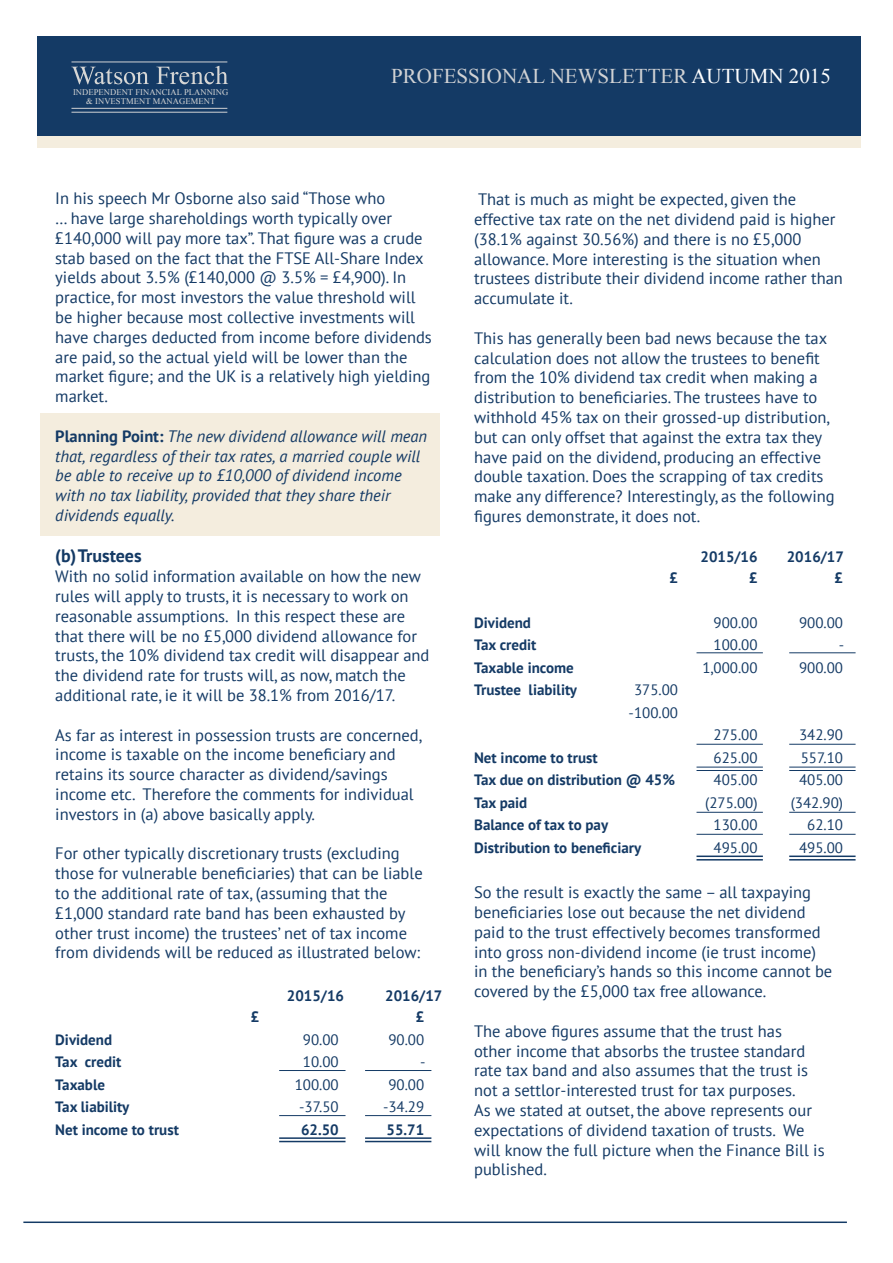
<style>
.page{position:relative;width:893px;height:1263px;background:#fff}
.page>*{position:absolute;margin:0;border:0;box-sizing:border-box;transform-origin:0 0}
.t1{font:21px "Times New Roman";color:#d1d2d4}
.t2{font:700 18px "PT Sans";color:#143a65}
.t3{font:16.5px/19.8px "PT Sans";color:#143a65}
.t4{font:italic 16.5px/19.8px "PT Sans";color:#143a65}
.t5{font:700 15px "PT Sans";color:#143a65}
.t6{font:15px/22.5px "PT Sans";color:#143a65;text-align:center}
.t7{font:8.55px/9.3px "Times New Roman";letter-spacing:.005em;color:#d6d6d5;text-align:center}
.s1{color:#fff}
.s2{font-weight:700;font-style:normal}
</style>
<div class="page">
<div style="left:40px;top:414px;width:400px;height:122px;background:#f4edde"></div>
<hr style="left:23px;top:1221px;width:824px;height:2px;background:#143a65">
<hr style="left:365px;top:1115px;width:66px;height:1px;background:#143a65">
<hr style="left:279px;top:1115px;width:66px;height:1px;background:#143a65">
<hr style="left:279px;top:1070px;width:66px;height:1px;background:#143a65">
<hr style="left:365px;top:1070px;width:66px;height:1px;background:#143a65">
<hr style="left:365px;top:1137px;width:66px;height:2px;background:#143a65">
<hr style="left:365px;top:1141px;width:66px;height:1px;background:#143a65">
<hr style="left:696px;top:652px;width:67px;height:1px;background:#143a65">
<hr style="left:789px;top:652px;width:67px;height:1px;background:#143a65">
<hr style="left:696px;top:744px;width:67px;height:1px;background:#143a65">
<hr style="left:696px;top:767px;width:67px;height:1px;background:#143a65">
<hr style="left:696px;top:770px;width:67px;height:1px;background:#143a65">
<hr style="left:696px;top:812px;width:67px;height:1px;background:#143a65">
<hr style="left:696px;top:834px;width:67px;height:1px;background:#143a65">
<hr style="left:696px;top:855px;width:67px;height:2px;background:#143a65">
<hr style="left:696px;top:859px;width:67px;height:1px;background:#143a65">
<hr style="left:789px;top:744px;width:67px;height:1px;background:#143a65">
<hr style="left:789px;top:767px;width:67px;height:1px;background:#143a65">
<hr style="left:789px;top:770px;width:67px;height:1px;background:#143a65">
<hr style="left:789px;top:812px;width:67px;height:1px;background:#143a65">
<hr style="left:789px;top:834px;width:67px;height:1px;background:#143a65">
<hr style="left:789px;top:855px;width:67px;height:2px;background:#143a65">
<hr style="left:789px;top:859px;width:67px;height:1px;background:#143a65">
<hr style="left:279px;top:1137px;width:66px;height:2px;background:#143a65">
<hr style="left:279px;top:1141px;width:66px;height:1px;background:#143a65">
<div style="left:37px;top:36px;width:824px;height:101px;background:#143a65"></div>
<div style="left:37px;top:137px;width:824px;height:11px;background:#f4edde"></div>
<svg style="left:71px;top:67px;width:78px;height:17px"></svg>
<svg style="left:156px;top:66px;width:72px;height:18px"></svg>
<hr style="left:71px;top:61px;width:156px;height:1px;background:#d1d2d4">
<hr style="left:71px;top:108px;width:156px;height:1px;background:#d1d2d4">
<hr style="left:71px;top:112px;width:156px;height:1px;background:#d1d2d4">
<p class="t7" style="left:73px;top:87px;width:157px">INDEPENDENT FINANCIAL PLANNING &amp; INVESTMENT MANAGEMENT</p>
<p class="t1" style="left:391px;top:61px;width:441px">PROFESSIONAL NEWSLETTER <span class="s1">AUTUMN 2015</span></p>
<p class="t3" style="left:55px;top:188px;width:378px">In his speech Mr Osborne also said “Those who<br>… have large shareholdings worth typically over £140,000 will pay more tax”. That figure was a crude stab based on the fact that the FTSE All-Share Index yields about 3.5% (£140,000 @ 3.5% = £4,900). In practice, for most investors the value threshold will be higher because most collective investments will have charges deducted from income before dividends are paid, so the actual yield will be lower than the market figure; and the UK is a relatively high yielding market.</p>
<p class="t4" style="left:55px;top:426px;width:373px"><span class="s2">Planning Point:</span> The new dividend allowance will mean that, regardless of their tax rates, a married couple will be able to receive up to £10,000 of dividend income with no tax liability, provided that they share their dividends equally.</p>
<p class="t2" style="left:55px;top:544px;width:88px">(b)Trustees</p>
<p class="t3" style="left:55px;top:566px;width:376px">With no solid information available on how the new rules will apply to trusts, it is necessary to work on reasonable assumptions. In this respect these are that there will be no £5,000 dividend allowance for trusts, the 10% dividend tax credit will disappear and the dividend rate for trusts will, as now, match the additional rate, ie it will be 38.1% from 2016/17.</p>
<p class="t3" style="left:55px;top:724px;width:368px">As far as interest in possession trusts are concerned, income is taxable on the income beneficiary and retains its source character as dividend/savings income etc. Therefore the comments for individual investors in (a) above basically apply.</p>
<p class="t3" style="left:55px;top:843px;width:369px">For other typically discretionary trusts (excluding those for vulnerable beneficiaries) that can be liable to the additional rate of tax, (assuming that the £1,000 standard rate band has been exhausted by other trust income) the trustees’ net of tax income from dividends will be reduced as illustrated below:</p>
<p class="t5" style="left:287px;top:986px;width:59px">2015/16</p>
<p class="t5" style="left:385px;top:986px;width:59px">2016/17</p>
<p class="t5" style="left:251px;top:1007px;width:10px">£</p>
<p class="t5" style="left:416px;top:1007px;width:10px">£</p>
<p class="t5" style="left:55px;top:1029px;width:58px">Dividend</p>
<p class="t6" style="left:303px;top:1028px;width:37px">90.00</p>
<p class="t6" style="left:388px;top:1028px;width:37px">90.00</p>
<p class="t5" style="left:55px;top:1052px;width:68px">Tax credit</p>
<p class="t6" style="left:303px;top:1050px;width:37px">10.00</p>
<p class="t6" style="left:420px;top:1050px;width:7px">-</p>
<p class="t5" style="left:55px;top:1074px;width:51px">Taxable</p>
<p class="t6" style="left:295px;top:1073px;width:46px">100.00</p>
<p class="t6" style="left:388px;top:1073px;width:37px">90.00</p>
<p class="t5" style="left:55px;top:1097px;width:76px">Tax liability</p>
<p class="t6" style="left:299px;top:1095px;width:41px">-37.50</p>
<p class="t6" style="left:383px;top:1095px;width:43px">-34.29</p>
<p class="t5" style="left:55px;top:1119px;width:125px">Net income to trust</p>
<p class="t5" style="left:301px;top:1119px;width:39px">62.50</p>
<p class="t5" style="left:387px;top:1119px;width:39px">55.71</p>
<p class="t3" style="left:474px;top:189px;width:370px">That is much as might be expected, given the effective tax rate on the net dividend paid is higher (38.1% against 30.56%) and there is no £5,000 allowance. More interesting is the situation when trustees distribute their dividend income rather than accumulate it.</p>
<p class="t3" style="left:474px;top:328px;width:362px">This has generally been bad news because the tax calculation does not allow the trustees to benefit from the 10% dividend tax credit when making a distribution to beneficiaries. The trustees have to withhold 45% tax on their grossed-up distribution, but can only offset that against the extra tax they have paid on the dividend, producing an effective double taxation. Does the scrapping of tax credits make any difference? Interestingly, as the following figures demonstrate, it does not.</p>
<p class="t5" style="left:700px;top:547px;width:59px">2015/16</p>
<p class="t5" style="left:787px;top:547px;width:59px">2016/17</p>
<p class="t5" style="left:670px;top:568px;width:10px">£</p>
<p class="t5" style="left:749px;top:568px;width:10px">£</p>
<p class="t5" style="left:835px;top:568px;width:10px">£</p>
<p class="t5" style="left:474px;top:613px;width:58px">Dividend</p>
<p class="t6" style="left:714px;top:611px;width:46px">900.00</p>
<p class="t6" style="left:799px;top:611px;width:46px">900.00</p>
<p class="t5" style="left:474px;top:635px;width:64px">Tax credit</p>
<p class="t6" style="left:714px;top:634px;width:46px">100.00</p>
<p class="t6" style="left:839px;top:634px;width:7px">-</p>
<p class="t5" style="left:474px;top:658px;width:101px">Taxable income</p>
<p class="t6" style="left:702px;top:656px;width:57px">1,000.00</p>
<p class="t6" style="left:799px;top:656px;width:46px">900.00</p>
<p class="t5" style="left:474px;top:680px;width:104px">Trustee liability</p>
<p class="t6" style="left:629px;top:679px;width:51px">375.00 -100.00</p>
<p class="t6" style="left:714px;top:724px;width:46px">275.00</p>
<p class="t6" style="left:799px;top:724px;width:46px">342.90</p>
<p class="t5" style="left:474px;top:748px;width:125px">Net income to trust</p>
<p class="t6" style="left:714px;top:746px;width:46px">625.00</p>
<p class="t6" style="left:801px;top:746px;width:44px">557.10</p>
<p class="t5" style="left:474px;top:770px;width:202px">Tax due on distribution @ 45%</p>
<p class="t6" style="left:714px;top:769px;width:46px">405.00</p>
<p class="t6" style="left:799px;top:769px;width:46px">405.00</p>
<p class="t5" style="left:474px;top:793px;width:55px">Tax paid</p>
<p class="t6" style="left:705px;top:791px;width:54px">(275.00)</p>
<p class="t6" style="left:791px;top:791px;width:54px">(342.90)</p>
<p class="t5" style="left:474px;top:815px;width:136px">Balance of tax to pay</p>
<p class="t6" style="left:714px;top:814px;width:46px">130.00</p>
<p class="t6" style="left:807px;top:814px;width:37px">62.10</p>
<p class="t5" style="left:474px;top:838px;width:169px">Distribution to beneficiary</p>
<p class="t6" style="left:714px;top:836px;width:46px">495.00</p>
<p class="t6" style="left:799px;top:836px;width:46px">495.00</p>
<p class="t3" style="left:474px;top:882px;width:360px">So the result is exactly the same – all taxpaying beneficiaries lose out because the net dividend paid to the trust effectively becomes transformed into gross non-dividend income (ie trust income) in the beneficiary’s hands so this income cannot be covered by the £5,000 tax free allowance.</p>
<p class="t3" style="left:474px;top:1021px;width:352px">The above figures assume that the trust has<br>other income that absorbs the trustee standard rate tax band and also assumes that the trust is not a settlor-interested trust for tax purposes.<br>As we stated at outset, the above represents our expectations of dividend taxation of trusts. We will know the full picture when the Finance Bill is published.</p>
</div>
